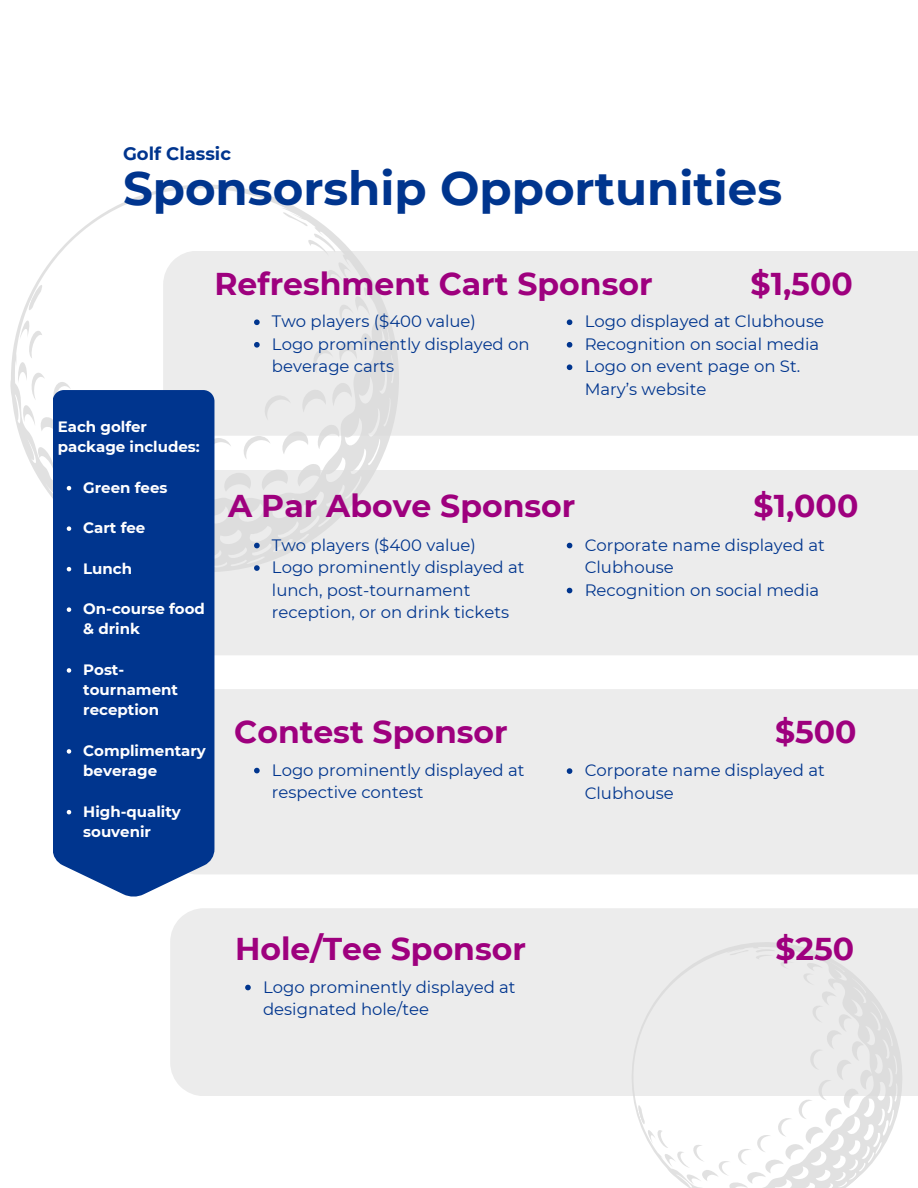
<style>
.page{position:relative;width:918px;height:1188px;background:#fff}
.page>*{position:absolute;margin:0;border:0;box-sizing:border-box;transform-origin:0 0}
.t1{font:700 46.8px "Montserrat";color:#00358e}
.t2{font:700 31.5px "Montserrat";color:#9e007e}
.t3{font:700 18px "Montserrat";color:#00358e}
.t4{font:16.5px/22.5px "Montserrat";color:#00358e}
.t5{font:700 15px/20.2px "Montserrat";color:#fff}
</style>
<div class="page">
<svg style="left:10px;top:184px;width:380px;height:315px"></svg>
<div style="left:163px;top:251px;width:755px;height:185px;background:#ececec"></div>
<svg style="left:214px;top:470px;width:704px;height:185px;background:#e9e9ea"></svg>
<svg style="left:633px;top:1096px;width:268px;height:92px"></svg>
<div style="left:170px;top:908px;width:748px;height:188px;background:#ececec"></div>
<div style="left:214px;top:689px;width:704px;height:185px;background:#ececec"></div>
<div style="left:53px;top:390px;width:161px;height:507px;background:#00358e"></div>
<svg style="left:67px;top:486px;width:4px;height:4px"></svg>
<svg style="left:67px;top:526px;width:4px;height:5px"></svg>
<svg style="left:67px;top:567px;width:4px;height:4px"></svg>
<svg style="left:67px;top:607px;width:4px;height:5px"></svg>
<svg style="left:67px;top:668px;width:4px;height:5px"></svg>
<svg style="left:67px;top:749px;width:4px;height:5px"></svg>
<svg style="left:67px;top:810px;width:4px;height:4px"></svg>
<svg style="left:254px;top:543px;width:6px;height:5px"></svg>
<svg style="left:254px;top:565px;width:6px;height:6px"></svg>
<svg style="left:567px;top:543px;width:5px;height:5px"></svg>
<svg style="left:567px;top:588px;width:5px;height:5px"></svg>
<svg style="left:254px;top:319px;width:6px;height:6px"></svg>
<svg style="left:254px;top:342px;width:6px;height:6px"></svg>
<svg style="left:567px;top:319px;width:5px;height:6px"></svg>
<svg style="left:567px;top:342px;width:5px;height:6px"></svg>
<svg style="left:567px;top:364px;width:5px;height:6px"></svg>
<svg style="left:245px;top:985px;width:6px;height:5px"></svg>
<svg style="left:254px;top:768px;width:6px;height:5px"></svg>
<svg style="left:567px;top:768px;width:5px;height:6px"></svg>
<h1 class="t3" style="left:123px;top:142px;width:110px">Golf Classic</h1>
<h1 class="t1" style="left:123px;top:159px;width:661px">Sponsorship Opportunities</h1>
<p class="t2" style="left:214px;top:265px;width:440px">Refreshment Cart Sponsor</p>
<p class="t2" style="left:751px;top:265px;width:104px">$1,500</p>
<h2 class="t5" style="left:58px;top:416px;width:144px">Each golfer package includes:</h2>
<p class="t5" style="left:83px;top:477px;width:86px">Green fees</p>
<p class="t5" style="left:83px;top:518px;width:64px">Cart fee</p>
<p class="t5" style="left:83px;top:558px;width:50px">Lunch</p>
<p class="t5" style="left:83px;top:599px;width:123px">On-course food &amp; drink</p>
<p class="t5" style="left:83px;top:659px;width:96px">Post&shy;tournament reception</p>
<h3 class="t5" style="left:83px;top:740px;width:124px">Complimentary beverage</h3>
<p class="t5" style="left:83px;top:801px;width:99px">High-quality souvenir</p>
<p class="t4" style="left:272px;top:310px;width:206px">Two players ($400 value)</p>
<h2 class="t4" style="left:272px;top:333px;width:259px">Logo prominently displayed on beverage carts</h2>
<p class="t4" style="left:585px;top:310px;width:241px">Logo displayed at Clubhouse</p>
<p class="t4" style="left:585px;top:333px;width:236px">Recognition on social media</p>
<p class="t4" style="left:585px;top:355px;width:217px">Logo on event page on St.<br>Mary’s website</p>
<p class="t2" style="left:228px;top:486px;width:349px">A Par Above Sponsor</p>
<p class="t2" style="left:754px;top:486px;width:106px">$1,000</p>
<p class="t4" style="left:272px;top:533px;width:206px">Two players ($400 value)</p>
<p class="t4" style="left:272px;top:556px;width:254px">Logo prominently displayed at lunch, post-tournament reception, or on drink tickets</p>
<p class="t4" style="left:585px;top:533px;width:242px">Corporate name displayed at<br>Clubhouse</p>
<p class="t4" style="left:585px;top:578px;width:236px">Recognition on social media</p>
<p class="t2" style="left:234px;top:713px;width:275px">Contest Sponsor</p>
<p class="t2" style="left:775px;top:713px;width:83px">$500</p>
<p class="t4" style="left:272px;top:758px;width:254px">Logo prominently displayed at respective contest</p>
<p class="t4" style="left:585px;top:759px;width:242px">Corporate name displayed at<br>Clubhouse</p>
<p class="t2" style="left:235px;top:930px;width:292px">Hole/Tee Sponsor</p>
<p class="t2" style="left:775px;top:930px;width:80px">$250</p>
<h2 class="t4" style="left:263px;top:975px;width:254px">Logo prominently displayed at designated hole/tee</h2>
</div>
